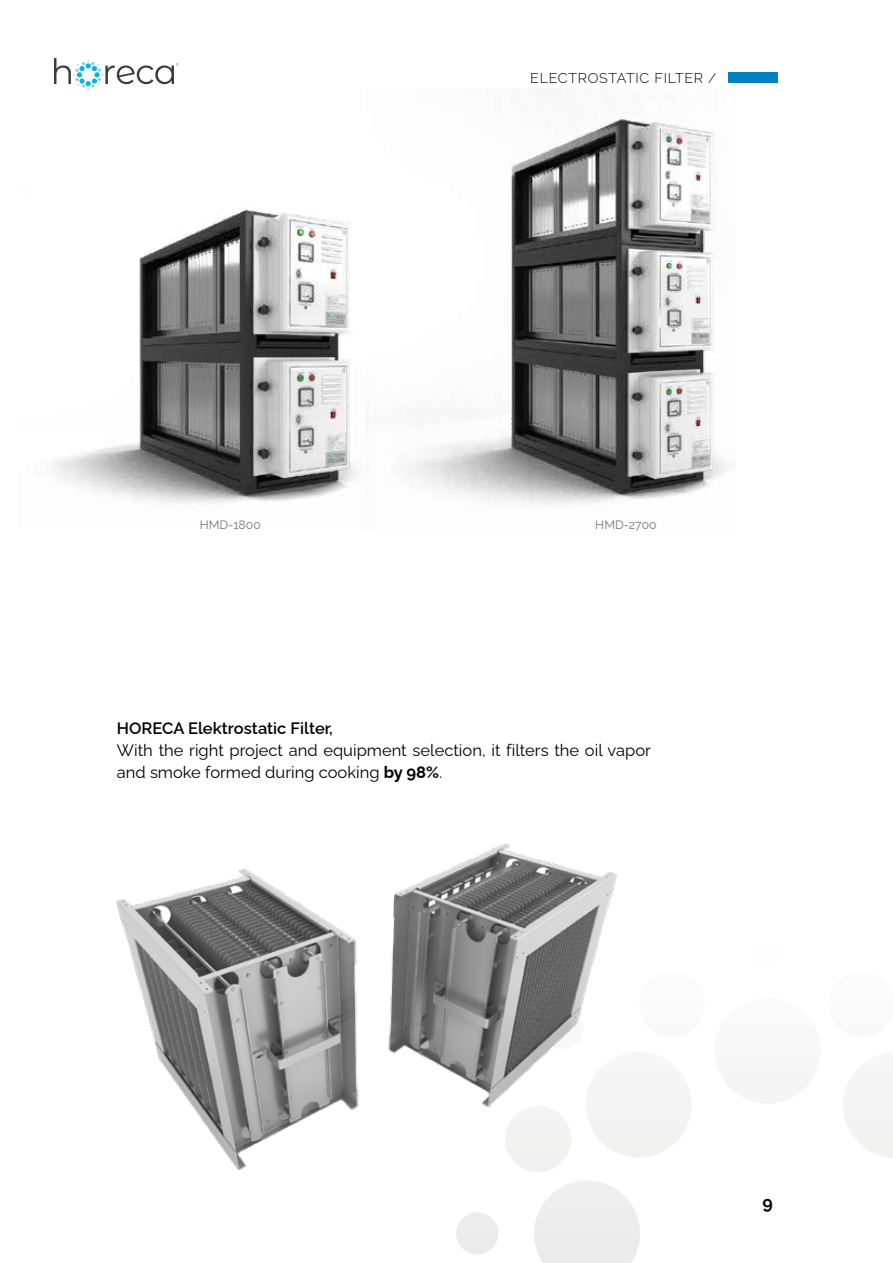
<style>
.page{position:relative;width:893px;height:1263px;background:#fff}
.page>*{position:absolute;margin:0;border:0;box-sizing:border-box;transform-origin:0 0}
.t1{font:700 17.55px "Raleway";color:#000}
.t2{font:16.5px/21.8px "Raleway";color:#000}
.t3{font:600 16.5px "Raleway";color:#000}
.t4{font:300 14.25px "Raleway";letter-spacing:.05em;color:#000}
.t5{font:12.15px "Raleway";color:#787878}
.s1{font-weight:700}
</style>
<div class="page">
<div style="left:728px;top:73px;width:49px;height:10px;background:#0082c0"></div>
<div style="left:715px;top:998px;width:105px;height:106px;background:#f8f8f8;border-radius:50%"></div>
<svg style="left:843px;top:1101px;width:50px;height:57px"></svg>
<svg style="left:534px;top:1181px;width:106px;height:82px"></svg>
<div style="left:586px;top:1051px;width:106px;height:106px;background:#f4f4f4;border-radius:50%"></div>
<div style="left:639px;top:971px;width:66px;height:66px;background:#fbfbfb;border-radius:50%"></div>
<div style="left:456px;top:1212px;width:42px;height:42px;background:#ececec;border-radius:50%"></div>
<svg style="left:54px;top:58px;width:124px;height:32px"></svg>
<img style="left:53px;top:209px;width:305px;height:295px">
<img style="left:403px;top:114px;width:324px;height:391px">
<img style="left:117px;top:844px;width:500px;height:326px">
<p class="t4" style="left:530px;top:67px;width:188px">ELECTROSTATIC FILTER /</p>
<p class="t5" style="left:200px;top:515px;width:62px">HMD-1800</p>
<p class="t5" style="left:595px;top:515px;width:63px">HMD-2700</p>
<p class="t3" style="left:117px;top:715px;width:217px">HORECA Elektrostatic Filter,</p>
<p class="t2" style="left:117px;top:737px;width:536px">With the right project and equipment selection, it filters the oil vapor and smoke formed during cooking <span class="s1">by 98%</span>.</p>
<p class="t1" style="left:762px;top:1189px;width:12px">9</p>
</div>
